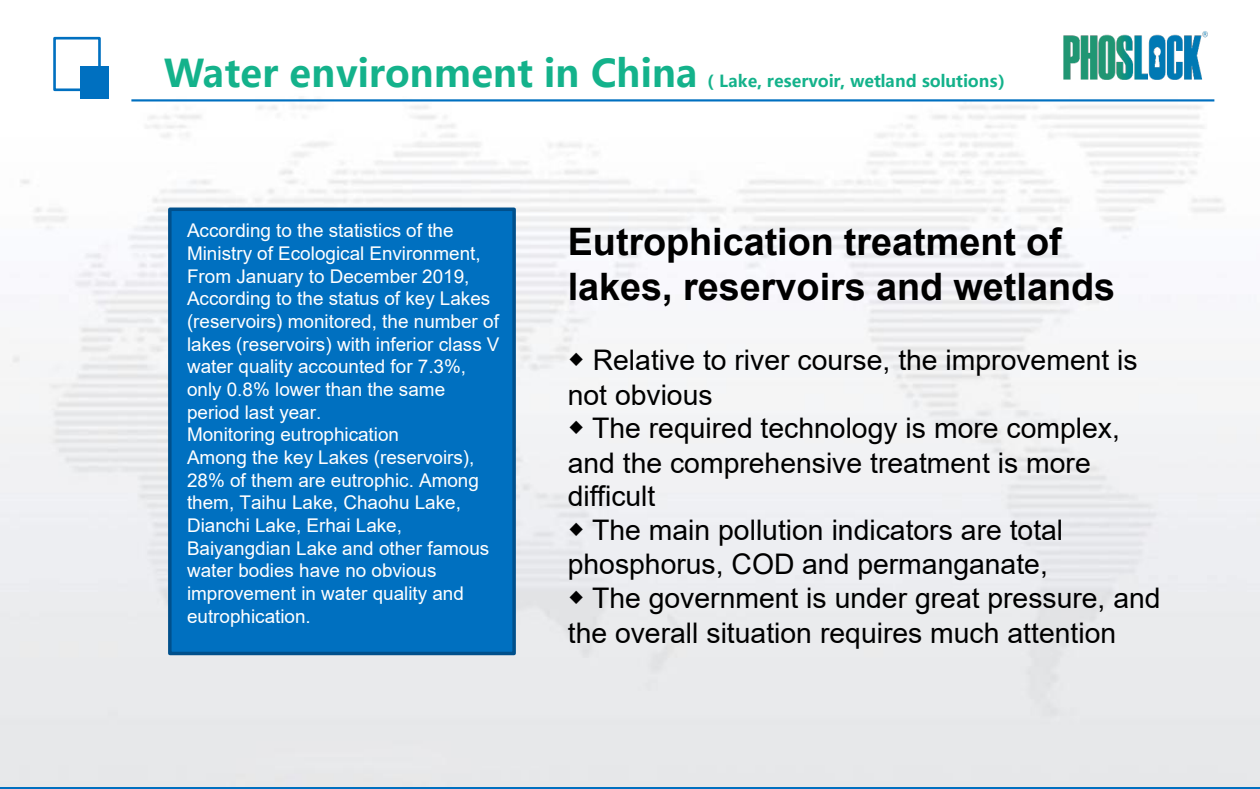
<style>
.page{position:relative;width:1260px;height:789px;background:#fff}
.page>*{position:absolute;margin:0;border:0;box-sizing:border-box;transform-origin:0 0}
.t1{font:700 37.8px/45.3px "Arial";color:#000}
.t2{font:700 37.8px "Microsoft Ya Hei";color:#14b28b}
.t3{font:28.35px/34.1px "Arial";color:#000}
.t4{font:18.9px/22.8px "Arial";color:#fff}
.t5{font:700 16.45px "Microsoft Ya Hei";color:#14b28b}
.s1{font-family:"Microsoft Ya Hei"}
</style>
<div class="page">
<hr style="left:131px;top:99px;width:1083px;height:2px;background:#0070c0">
<div style="left:53px;top:37px;width:48px;height:54px;border:3px solid #0070c0"></div>
<div style="left:80px;top:66px;width:29px;height:33px;background:#0070c0"></div>
<img style="left:1037px;top:30px;width:178px;height:78px">
<div style="left:168px;top:207px;width:348px;height:448px;background:#0070c0;border:4px solid #00508c"></div>
<p class="t2" style="left:164px;top:47px;width:536px">Water environment in China</p>
<p class="t5" style="left:698px;top:70px;width:318px">（ Lake, reservoir, wetland solutions）</p>
<p class="t4" style="left:187px;top:219px;width:314px">According to the statistics of the Ministry of Ecological Environment, From January to December 2019, According to the status of key Lakes (reservoirs) monitored, the number of lakes (reservoirs) with inferior class V water quality accounted for 7.3%, only 0.8% lower than the same period last year.</p>
<p class="t4" style="left:187px;top:423px;width:304px">Monitoring eutrophication<br>Among the key Lakes (reservoirs),<br>28% of them are eutrophic. Among them, Taihu Lake, Chaohu Lake,<br>Dianchi Lake, Erhai Lake,<br>Baiyangdian Lake and other famous water bodies have no obvious improvement in water quality and eutrophication.</p>
<p class="t1" style="left:568px;top:219px;width:549px">Eutrophication treatment of lakes, reservoirs and wetlands</p>
<p class="t3" style="left:568px;top:343px;width:571px"><span class="s1">◆</span> Relative to river course, the improvement is not obvious</p>
<p class="t3" style="left:568px;top:411px;width:554px"><span class="s1">◆</span> The required technology is more complex, and the comprehensive treatment is more difficult</p>
<p class="t3" style="left:568px;top:513px;width:497px"><span class="s1">◆</span> The main pollution indicators are total phosphorus, COD and permanganate,</p>
<p class="t3" style="left:568px;top:581px;width:594px"><span class="s1">◆</span> The government is under great pressure, and the overall situation requires much attention</p>
</div>
